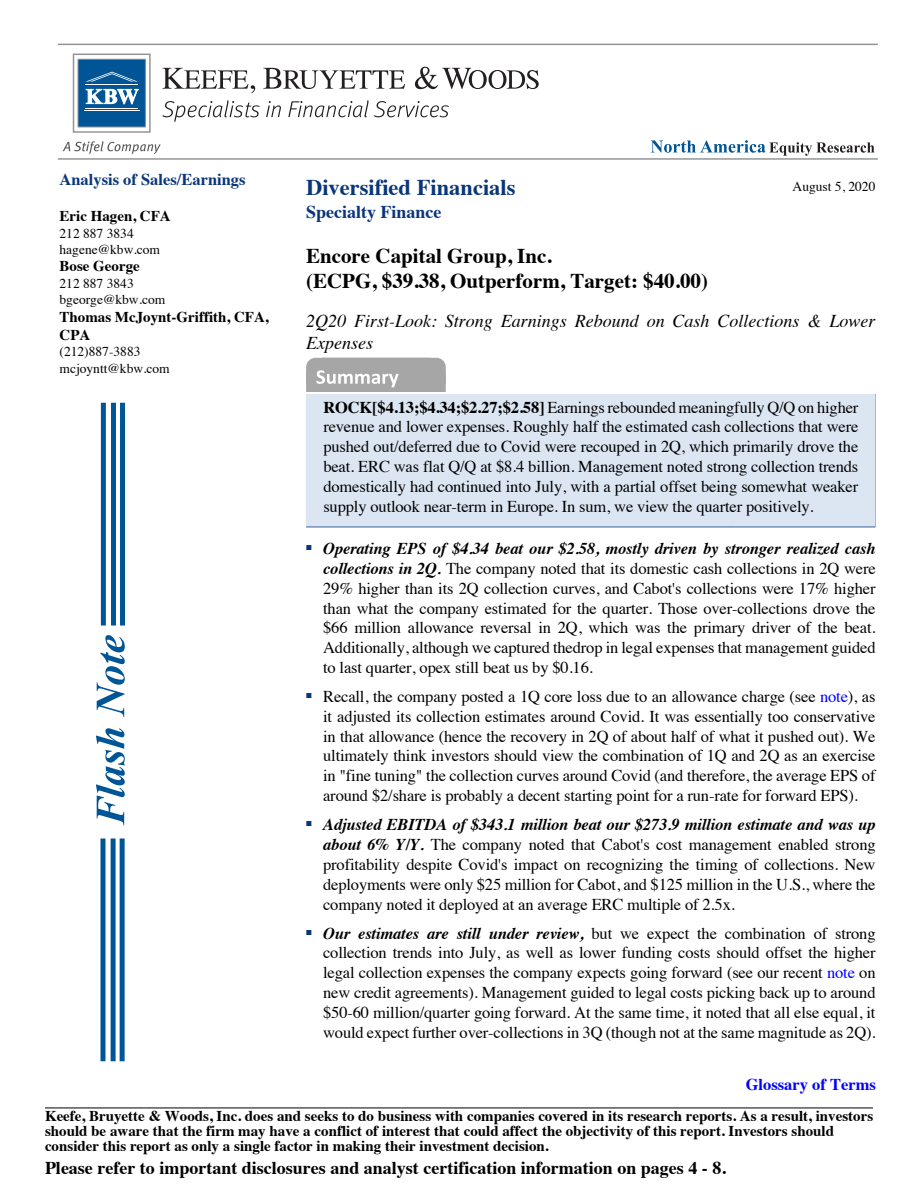
<style>
.page{position:relative;width:918px;height:1204px;background:#fff}
.page>*{position:absolute;margin:0;border:0;box-sizing:border-box;transform-origin:0 0}
.t1{font:700 22.5px "Times";color:#09357a}
.t2{font:700 21px/25.2px "Times";color:#000}
.t3{font:700 18px "Times";color:#000}
.t4{font:italic 18px/21.6px "Times";color:#000}
.t5{font:700 18px "Times";color:#09357a}
.t6{font:16.5px/19.8px "Times";letter-spacing:-.01em;color:#000;text-align:justify}
.t7{font:700 16.5px "Times";color:#09357a}
.t8{font:700 16.5px "Times";color:#00f}
.t9{font:700 15px/15px "Times";color:#000}
.t10{font:13.5px/16.2px "Times";color:#000}
.s1{font-weight:700}
.s2{font-weight:700;font-style:italic}
.s3{color:#00f}
</style>
<div class="page">
<svg style="left:651px;top:140px;width:224px;height:16px"></svg>
<hr style="left:58px;top:44px;width:820px;height:1px;background:#939598">
<hr style="left:58px;top:158px;width:820px;height:2px;background:#939598">
<svg style="left:162px;top:68px;width:93px;height:25px"></svg>
<svg style="left:263px;top:68px;width:142px;height:21px"></svg>
<svg style="left:415px;top:67px;width:124px;height:22px"></svg>
<svg style="left:77px;top:58px;width:69px;height:70px"></svg>
<div style="left:73px;top:53px;width:78px;height:80px;border:2px solid #939598"></div>
<div style="left:78px;top:59px;width:67px;height:68px;background:#005596"></div>
<div style="left:78px;top:59px;width:68px;height:68px;border:1px solid #939598"></div>
<svg style="left:86px;top:89px;width:53px;height:15px"></svg>
<hr style="left:84px;top:110px;width:56px;height:1px;background:#fff">
<hr style="left:85px;top:108px;width:53px;height:1px;background:#fff">
<hr style="left:85px;top:84px;width:53px;height:1px;background:#fff">
<svg style="left:86px;top:72px;width:52px;height:10px"></svg>
<svg style="left:63px;top:141px;width:98px;height:13px"></svg>
<svg style="left:162px;top:100px;width:98px;height:22px"></svg>
<svg style="left:266px;top:101px;width:15px;height:16px"></svg>
<svg style="left:288px;top:100px;width:161px;height:17px"></svg>
<svg style="left:96px;top:728px;width:29px;height:97px"></svg>
<svg style="left:97px;top:635px;width:28px;height:82px"></svg>
<div style="left:101px;top:403px;width:5px;height:222px;border:2px solid #005596"></div>
<div style="left:120px;top:403px;width:5px;height:222px;border:2px solid #005596"></div>
<div style="left:111px;top:403px;width:5px;height:222px;border:2px solid #005596"></div>
<div style="left:101px;top:838px;width:4px;height:223px;border:2px solid #005596"></div>
<div style="left:120px;top:838px;width:5px;height:223px;border:2px solid #005596"></div>
<div style="left:111px;top:838px;width:5px;height:223px;border:2px solid #005596"></div>
<hr style="left:306px;top:526px;width:429px;height:1px;background:#376092">
<svg style="left:306px;top:358px;width:140px;height:169px;background:#b2b2b3"></svg>
<svg style="left:875px;top:394px;width:1px;height:133px"></svg>
<hr style="left:735px;top:526px;width:140px;height:1px;background:#376092">
<div style="left:306px;top:394px;width:569px;height:132px;background:#dce6f2"></div>
<hr style="left:306px;top:527px;width:429px;height:1px;background:#376092">
<hr style="left:735px;top:527px;width:140px;height:1px;background:#376092">
<hr style="left:45px;top:1107px;width:828px;height:1px;background:#000">
<p class="t7" style="left:60px;top:164px;width:188px">Analysis of Sales/Earnings</p>
<p class="t9" style="left:60px;top:207px;width:113px">Eric Hagen, CFA</p>
<p class="t10" style="left:60px;top:224px;width:102px">212 887 3834 hagene@kbw.com</p>
<p class="t9" style="left:60px;top:257px;width:82px">Bose George</p>
<p class="t10" style="left:60px;top:274px;width:107px">212 887 3843 bgeorge@kbw.com</p>
<p class="t9" style="left:60px;top:306px;width:211px;line-height:18px">Thomas McJoynt-Griffith, CFA,<br>CPA</p>
<p class="t10" style="left:60px;top:342px;width:112px">(212)887-3883 mcjoyntt@kbw.com</p>
<h1 class="t1" style="left:306px;top:165px;width:211px">Diversified Financials</h1>
<p class="t5" style="left:306px;top:194px;width:137px">Specialty Finance</p>
<p class="t10" style="left:793px;top:177px;width:84px">August 5, 2020</p>
<p class="t2" style="left:306px;top:241px;width:403px">Encore Capital Group, Inc.<br>(ECPG, $39.38, Outperform, Target: $40.00)</p>
<p class="t4" style="left:306px;top:309px;width:571px">2Q20 First-Look: Strong Earnings Rebound on Cash Collections &amp; Lower<br>Expenses</p>
<p class="t6" style="left:323px;top:396px;width:537px"><span class="s1">ROCK[$4.13;$4.34;$2.27;$2.58]</span> Earnings rebounded meaningfully Q/Q on higher revenue and lower expenses. Roughly half the estimated cash collections that were pushed out/deferred due to Covid were recouped in 2Q, which primarily drove the beat. ERC was flat Q/Q at $8.4 billion. Management noted strong collection trends domestically had continued into July, with a partial offset being somewhat weaker supply outlook near-term in Europe. In sum, we view the quarter positively.</p>
<p class="t6" style="left:323px;top:537px;width:554px;text-indent:-17px"><sup>■</sup> <span class="s2">Operating EPS of $4.34 beat our $2.58, mostly driven by stronger realized cash collections in 2Q.</span> The company noted that its domestic cash collections in 2Q were 29% higher than its 2Q collection curves, and Cabot's collections were 17% higher than what the company estimated for the quarter. Those over-collections drove the $66 million allowance reversal in 2Q, which was the primary driver of the beat.<br>Additionally, although we captured thedrop in legal expenses that management guided to last quarter, opex still beat us by $0.16.</p>
<p class="t6" style="left:323px;top:685px;width:554px;text-indent:-17px"><sup>■</sup> Recall, the company posted a 1Q core loss due to an allowance charge (see <span class="s3">note</span>), as it adjusted its collection estimates around Covid. It was essentially too conservative in that allowance (hence the recovery in 2Q of about half of what it pushed out). We ultimately think investors should view the combination of 1Q and 2Q as an exercise in "fine tuning" the collection curves around Covid (and therefore, the average EPS of around $2/share is probably a decent starting point for a run-rate for forward EPS).</p>
<p class="t6" style="left:323px;top:813px;width:554px;text-indent:-17px"><sup>■</sup> <span class="s2">Adjusted EBITDA of $343.1 million beat our $273.9 million estimate and was up about 6% Y/Y.</span> The company noted that Cabot's cost management enabled strong profitability despite Covid's impact on recognizing the timing of collections. New deployments were only $25 million for Cabot, and $125 million in the U.S., where the company noted it deployed at an average ERC multiple of 2.5x.</p>
<p class="t6" style="left:323px;top:921px;width:554px;text-indent:-17px"><sup>■</sup> <span class="s2">Our estimates are still under review,</span> but we expect the combination of strong collection trends into July, as well as lower funding costs should offset the higher legal collection expenses the company expects going forward (see our recent <span class="s3">note</span> on new credit agreements). Management guided to legal costs picking back up to around $50-60 million/quarter going forward. At the same time, it noted that all else equal, it would expect further over-collections in 3Q (though not at the same magnitude as 2Q).</p>
<p class="t8" style="left:746px;top:1068px;width:132px">Glossary of Terms</p>
<p class="t9" style="left:45px;top:1107px;width:830px">Keefe, Bruyette &amp; Woods, Inc. does and seeks to do business with companies covered in its research reports. As a result, investors should be aware that the firm may have a conflict of interest that could affect the objectivity of this report. Investors should consider this report as only a single factor in making their investment decision.</p>
<p class="t3" style="left:45px;top:1150px;width:682px">Please refer to important disclosures and analyst certification information on pages 4 - 8.</p>
</div>
